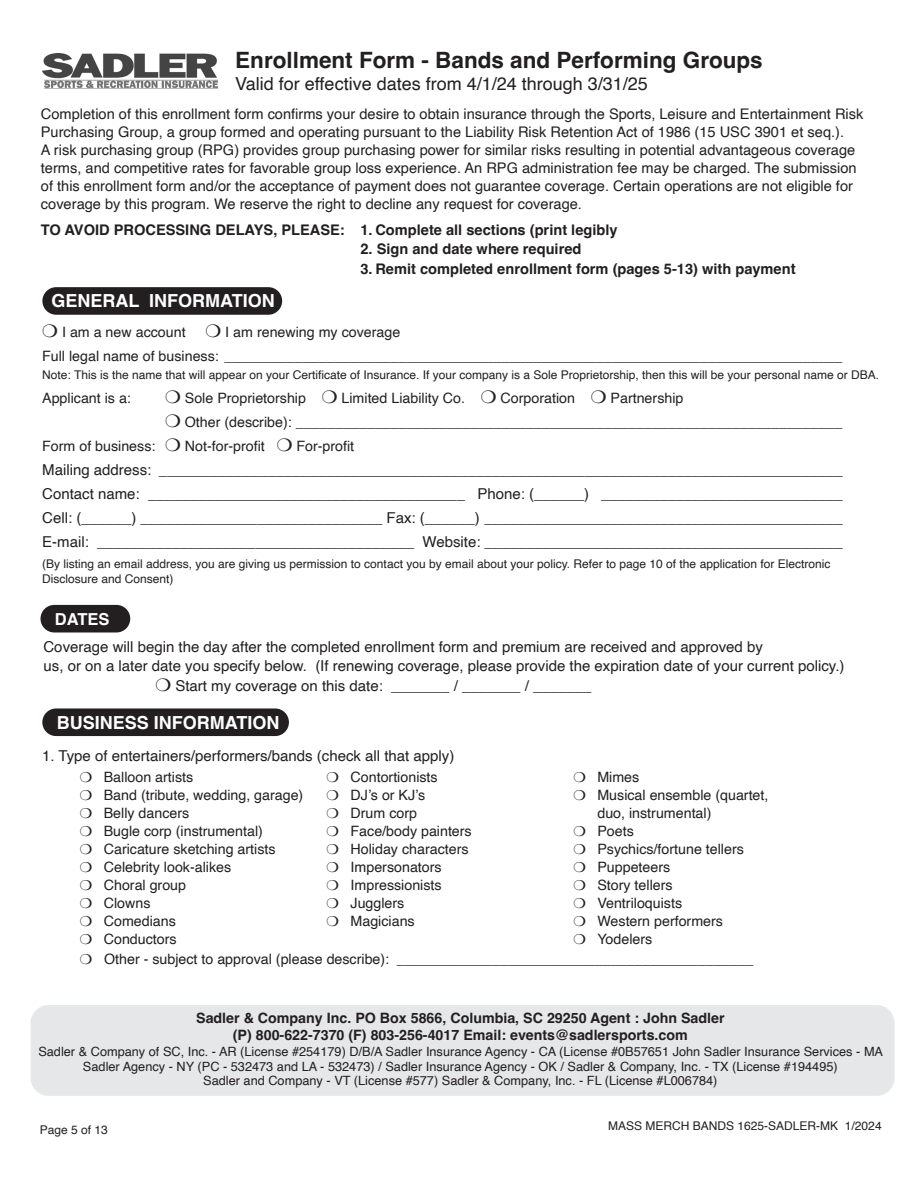
<style>
.page{position:relative;width:918px;height:1188px;background:#fff}
.page>*{position:absolute;margin:0;border:0;box-sizing:border-box;transform-origin:0 0}
.t1{font:700 22.5px "Helvetica";color:#231f20}
.t2{font:18px "Helvetica";color:#231f20}
.t3{font:700 18px "Helvetica";color:#fff}
.t4{font:700 16.5px "Helvetica";color:#fff}
.t5{font:15px/24px "Helvetica";color:#231f20;text-align:justify}
.t6{font:14.7px/18px "Helvetica";color:#231f20}
.t7{font:700 14.7px "Helvetica";color:#231f20}
.t8{font:14.25px/18px "Helvetica";color:#231f20}
.t9{font:700 14.25px/17.1px "Helvetica";color:#231f20;text-align:center}
.t10{font:12.75px/14.9px "Helvetica";color:#231f20;text-align:center}
.t11{font:12px/15px "Helvetica";color:#231f20}
.s1{font-size:15px}
</style>
<div class="page">
<div style="left:42px;top:287px;width:240px;height:28px;background:#231f20;border-radius:14px"></div>
<div style="left:41px;top:605px;width:89px;height:27px;background:#231f20;border-radius:14px"></div>
<div style="left:42px;top:708px;width:247px;height:28px;background:#231f20;border-radius:14px"></div>
<img style="left:42px;top:53px;width:176px;height:36px">
<div style="left:31px;top:1005px;width:864px;height:91px;background:#e6e7e9;border-radius:18px"></div>
<h1 class="t1" style="left:235px;top:46px;width:529px">Enrollment Form - Bands and Performing Groups</h1>
<p class="t2" style="left:235px;top:70px;width:414px">Valid for effective dates from 4/1/24 through 3/31/25</p>
<p class="t6" style="left:41px;top:106px;width:824px">Completion of this enrollment form confirms your desire to obtain insurance through the Sports, Leisure and Entertainment Risk Purchasing Group, a group formed and operating pursuant to the Liability Risk Retention Act of 1986 (15 USC 3901 et seq.).<br>A risk purchasing group (RPG) provides group purchasing power for similar risks resulting in potential advantageous coverage terms, and competitive rates for favorable group loss experience. An RPG administration fee may be charged. The submission of this enrollment form and/or the acceptance of payment does not guarantee coverage. Certain operations are not eligible for coverage by this program. We reserve the right to decline any request for coverage.</p>
<p class="t7" style="left:41px;top:221px;width:578px">TO AVOID PROCESSING DELAYS, PLEASE: 1. Complete all sections (print legibly</p>
<p class="t7" style="left:360px;top:240px;width:223px">2. Sign and date where required</p>
<p class="t7" style="left:360px;top:260px;width:437px">3. Remit completed enrollment form (pages 5-13) with paymen<span class="s1">t</span></p>
<p class="t3" style="left:51px;top:290px;width:225px">GENERAL INFORMATION</p>
<p class="t8" style="left:42px;top:321px;width:802px;line-height:24px;text-indent:183px">I am renewing my coverage<br>Full legal name of business: ______________________________________________________________________________</p>
<p class="t11" style="left:42px;top:368px;width:838px">Note: This is the name that will appear on your Certificate of Insurance. If your company is a Sole Proprietorship, then this will be your personal name or DBA.</p>
<p class="t8" style="left:42px;top:390px;width:90px">Applicant is a:</p>
<p class="t8" style="left:185px;top:390px;width:123px">Sole Proprietorship</p>
<p class="t8" style="left:342px;top:390px;width:125px">Limited Liability Co.</p>
<p class="t8" style="left:501px;top:390px;width:76px">Corporation</p>
<p class="t8" style="left:62px;top:324px;width:125px">I am a new account</p>
<p class="t8" style="left:185px;top:387px;width:659px;line-height:24px;text-indent:426px">Partnership<br>Other (describe): _____________________________________________________________________</p>
<p class="t8" style="left:42px;top:438px;width:115px">Form of business:</p>
<p class="t8" style="left:185px;top:438px;width:81px">Not-for-profit</p>
<p class="t8" style="left:296px;top:438px;width:59px">For-profit</p>
<p class="t5" style="left:42px;top:459px;width:802px">Mailing address: __________________________________________________________________________________ Contact name: ______________________________________ Phone: (______) _____________________________ Cell: (______) _____________________________ Fax: (______) ___________________________________________ E-mail: ______________________________________ Website: ___________________________________________</p>
<p class="t11" style="left:42px;top:557px;width:790px">(By listing an email address, you are giving us permission to contact you by email about your policy. Refer to page 10 of the application for Electronic<br>Disclosure and Consent)</p>
<p class="t4" style="left:55px;top:609px;width:56px">DATES</p>
<p class="t5" style="left:43px;top:635px;width:721px">Coverage will begin the day after the completed enrollment form and premium are received and approved by</p>
<p class="t5" style="left:43px;top:655px;width:803px">us, or on a later date you specify below. (If renewing coverage, please provide the expiration date of your current policy.)</p>
<p class="t5" style="left:175px;top:674px;width:418px">Start my coverage on this date: _______ / _______ / _______</p>
<p class="t3" style="left:57px;top:712px;width:224px">BUSINESS INFORMATION</p>
<p class="t5" style="left:42px;top:744px;width:414px">1. Type of entertainers/performers/bands (check all that apply)</p>
<p class="t8" style="left:104px;top:768px;width:201px">Balloon artists<br>Band (tribute, wedding, garage)<br>Belly dancers<br>Bugle corp (instrumental)<br>Caricature sketching artists<br>Celebrity look-alikes<br>Choral group<br>Clowns<br>Comedians<br>Conductors</p>
<p class="t8" style="left:351px;top:768px;width:123px">Contortionists<br>DJ’s or KJ’s<br>Drum corp<br>Face/body painters<br>Holiday characters<br>Impersonators<br>Impressionists<br>Jugglers<br>Magicians</p>
<p class="t8" style="left:597px;top:768px;width:173px">Mimes<br>Musical ensemble (quartet, duo, instrumental)<br>Poets<br>Psychics/fortune tellers<br>Puppeteers<br>Story tellers<br>Ventriloquists<br>Western performers<br>Yodelers</p>
<p class="t8" style="left:104px;top:950px;width:651px">Other - subject to approval (please describe): _____________________________________________</p>
<p class="t9" style="left:196px;top:1011px;width:530px">Sadler &amp; Company Inc. PO Box 5866, Columbia, SC 29250 Agent : John Sadler (P) 800-622-7370 (F) 803-256-4017 Email: events@sadlersports.com</p>
<p class="t10" style="left:38px;top:1044px;width:846px">Sadler &amp; Company of SC, Inc. - AR (License #254179) D/B/A Sadler Insurance Agency - CA (License #0B57651 John Sadler Insurance Services - MA<br>Sadler Agency - NY (PC - 532473 and LA - 532473) / Sadler Insurance Agency - OK / Sadler &amp; Company, Inc. - TX (License #194495)<br>Sadler and Company - VT (License #577) Sadler &amp; Company, Inc. - FL (License #L006784)</p>
<p class="t11" style="left:40px;top:1122px;width:70px">Page 5 of 13</p>
<p class="t11" style="left:608px;top:1119px;width:275px">MASS MERCH BANDS 1625-SADLER-MK 1/2024</p>
</div>
